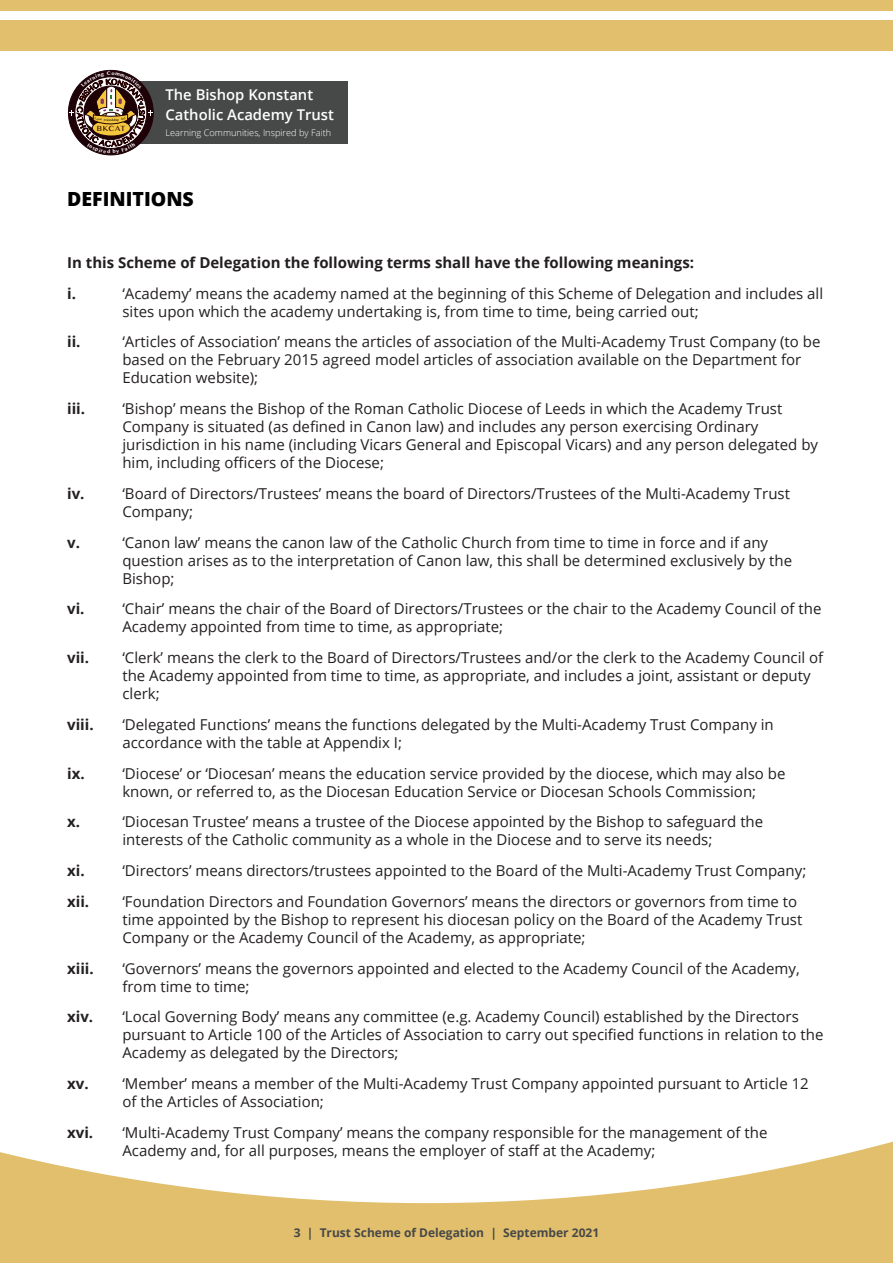
<style>
.page{position:relative;width:893px;height:1263px;background:#fff}
.page>*{position:absolute;margin:0;border:0;box-sizing:border-box;transform-origin:0 0}
.t1{font:800 19.5px "Open Sans";color:#000}
.t2{font:15px/18px "Open Sans";color:#231f20}
.t3{font:700 15px/30.8px "Open Sans";color:#231f20}
.t4{font:600 14.85px/20px "Open Sans";color:#fff}
.t5{font:700 12px "Open Sans";color:#474848}
.t6{font:300 9.15px "Open Sans";color:#fff}
.t7{font:7.5px "Oriya MN";letter-spacing:.05em;color:#240001}
.s1{font-weight:700}
</style>
<div class="page">
<svg style="left:0;top:1141px;width:893px;height:122px;fill:#e1bf6c"></svg>
<div style="left:0;top:21px;width:893px;height:30px;background:#e1bf6c"></div>
<div style="left:0;top:0;width:893px;height:11px;background:#e1bf6c"></div>
<div style="left:107px;top:81px;width:241px;height:63px;background:#474848"></div>
<svg style="left:69px;top:72px;width:83px;height:82px"></svg>
<p class="t7" style="left:97px;top:124px;width:30px">BKCAT</p>
<p class="t4" style="left:165px;top:84px;width:170px">The Bishop Konstant<br>Catholic Academy Trust</p>
<p class="t6" style="left:165px;top:126px;width:167px">Learning Communities, Inspired by Faith</p>
<h1 class="t1" style="left:67px;top:184px;width:128px">DEFINITIONS</h1>
<p class="t3" style="left:67px;top:247px;width:628px">In this Scheme of Delegation the following terms shall have the following meanings: i.</p>
<p class="t2" style="left:122px;top:284px;width:702px">‘Academy’ means the academy named at the beginning of this Scheme of Delegation and includes all sites upon which the academy undertaking is, from time to time, being carried out;</p>
<p class="t3" style="left:67px;top:326px;width:15px">ii.</p>
<p class="t2" style="left:122px;top:332px;width:699px">‘Articles of Association’ means the articles of association of the Multi-Academy Trust Company (to be based on the February 2015 agreed model articles of association available on the Department for<br>Education website);</p>
<p class="t3" style="left:67px;top:393px;width:19px">iii.</p>
<p class="t2" style="left:122px;top:399px;width:697px">‘Bishop’ means the Bishop of the Roman Catholic Diocese of Leeds in which the Academy Trust Company is situated (as defined in Canon law) and includes any person exercising Ordinary jurisdiction in his name (including Vicars General and Episcopal Vicars) and any person delegated by him, including officers of the Diocese;</p>
<p class="t3" style="left:67px;top:478px;width:19px">iv.</p>
<p class="t2" style="left:122px;top:484px;width:669px">‘Board of Directors/Trustees’ means the board of Directors/Trustees of the Multi-Academy Trust<br>Company;</p>
<p class="t3" style="left:67px;top:526px;width:14px">v.</p>
<p class="t2" style="left:122px;top:533px;width:671px">‘Canon law’ means the canon law of the Catholic Church from time to time in force and if any question arises as to the interpretation of Canon law, this shall be determined exclusively by the<br>Bishop;</p>
<p class="t3" style="left:67px;top:593px;width:19px">vi.</p>
<p class="t2" style="left:122px;top:599px;width:700px">‘Chair’ means the chair of the Board of Directors/Trustees or the chair to the Academy Council of the<br>Academy appointed from time to time, as appropriate;</p>
<p class="t3" style="left:67px;top:642px;width:23px">vii.</p>
<p class="t2" style="left:122px;top:648px;width:702px">‘Clerk’ means the clerk to the Board of Directors/Trustees and/or the clerk to the Academy Council of the Academy appointed from time to time, as appropriate, and includes a joint, assistant or deputy clerk;</p>
<p class="t3" style="left:67px;top:709px;width:28px">viii.</p>
<p class="t2" style="left:122px;top:715px;width:653px">‘Delegated Functions’ means the functions delegated by the Multi-Academy Trust Company in accordance with the table at Appendix I;</p>
<p class="t3" style="left:67px;top:757px;width:19px">ix.</p>
<p class="t2" style="left:122px;top:764px;width:664px">‘Diocese’ or ‘Diocesan’ means the education service provided by the diocese, which may also be known, or referred to, as the Diocesan Education Service or Diocesan Schools Commission;</p>
<p class="t3" style="left:67px;top:806px;width:14px">x.</p>
<p class="t2" style="left:122px;top:812px;width:642px">‘Diocesan Trustee’ means a trustee of the Diocese appointed by the Bishop to safeguard the interests of the Catholic community as a whole in the Diocese and to serve its needs;</p>
<p class="t3" style="left:67px;top:855px;width:19px">xi.</p>
<p class="t2" style="left:122px;top:861px;width:685px">‘Directors’ means directors/trustees appointed to the Board of the Multi-Academy Trust Company;</p>
<p class="t3" style="left:67px;top:886px;width:24px">xii.</p>
<p class="t2" style="left:122px;top:892px;width:681px">‘Foundation Directors and Foundation Governors’ means the directors or governors from time to time appointed by the Bishop to represent his diocesan policy on the Board of the Academy Trust<br>Company or the Academy Council of the Academy, as appropriate;</p>
<p class="t3" style="left:67px;top:952px;width:28px">xiii.</p>
<p class="t2" style="left:122px;top:959px;width:679px">‘Governors’ means the governors appointed and elected to the Academy Council of the Academy, from time to time;</p>
<p class="t3" style="left:67px;top:1001px;width:28px">xiv.</p>
<p class="t2" style="left:122px;top:1007px;width:702px">‘Local Governing Body’ means any committee (e.g. Academy Council) established by the Directors pursuant to Article 100 of the Articles of Association to carry out specified functions in relation to the<br>Academy as delegated by the Directors;</p>
<p class="t2" style="left:122px;top:1074px;width:688px;text-indent:-55px"><span class="s1">xv.</span> ‘Member’ means a member of the Multi-Academy Trust Company appointed pursuant to Article 12 of the Articles of Association;</p>
<p class="t3" style="left:67px;top:1117px;width:28px">xvi.</p>
<p class="t2" style="left:122px;top:1123px;width:646px">‘Multi-Academy Trust Company’ means the company responsible for the management of the<br>Academy and, for all purposes, means the employer of staff at the Academy;</p>
<p class="t5" style="left:294px;top:1224px;width:307px">3 | Trust Scheme of Delegation | September 2021</p>
</div>
